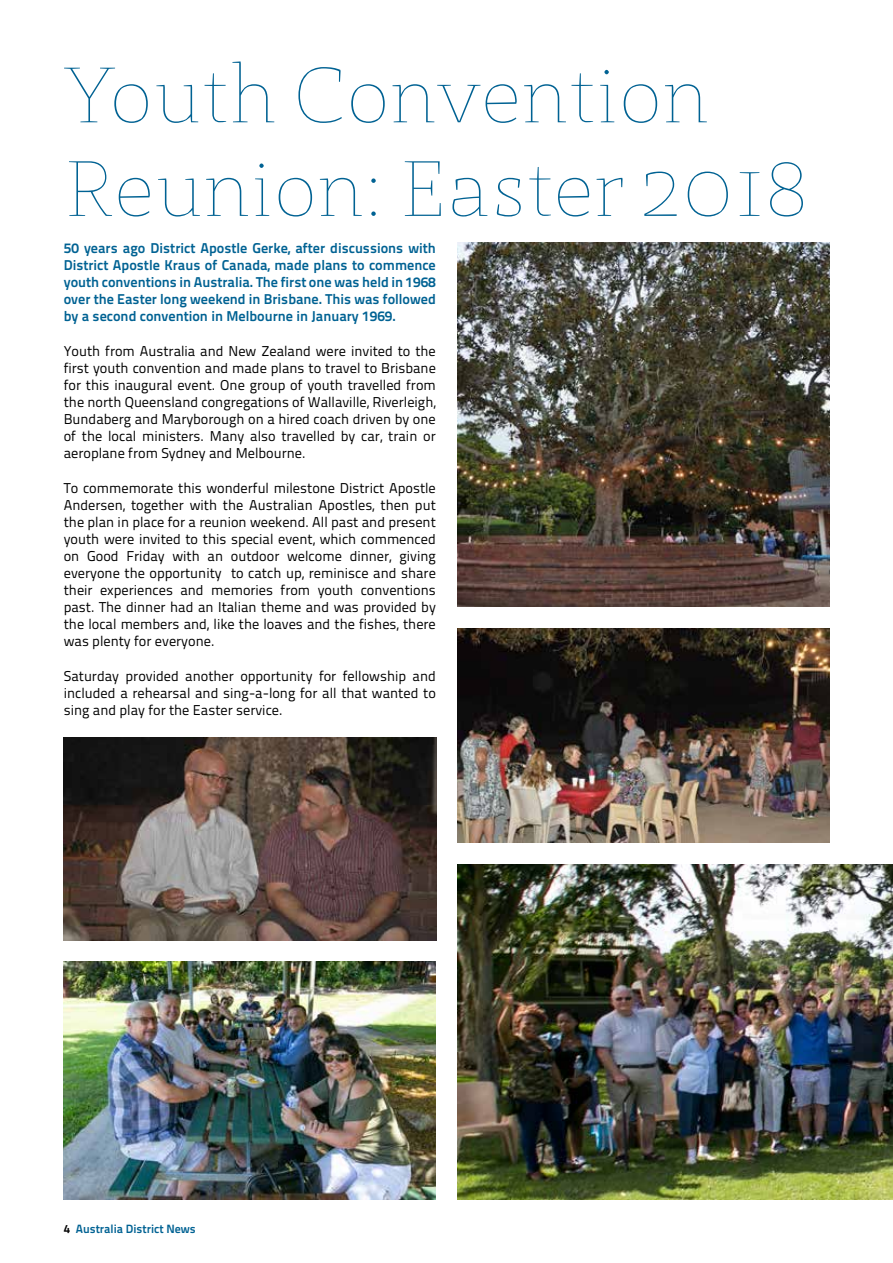
<style>
.page{position:relative;width:893px;height:1263px;background:#fff}
.page>*{position:absolute;margin:0;border:0;box-sizing:border-box;transform-origin:0 0}
.t1{font:100 78px/93.6px "St Marie";color:#006293}
.t2{font:14.25px/17.1px "Titillium Text 22 L";color:#000;text-align:justify}
.t3{font:700 14.25px/17.1px "Titillium Text 22 L";color:#006293;text-align:justify}
.t4{font:700 12px "Titillium Text 22 L";color:#006293}
.s1{color:#000}
</style>
<div class="page">
<img style="left:457px;top:628px;width:372px;height:215px">
<img style="left:457px;top:242px;width:372px;height:365px">
<img style="left:64px;top:961px;width:372px;height:238px">
<img style="left:64px;top:738px;width:372px;height:202px">
<img style="left:457px;top:864px;width:436px;height:335px">
<h1 class="t1" style="left:63px;top:48px;width:747px">Youth Convention<br>Reunion: Easter 2018</h1>
<p class="t3" style="left:64px;top:239px;width:374px">50 years ago District Apostle Gerke, after discussions with District Apostle Kraus of Canada, made plans to commence youth conventions in Australia. The first one was held in 1968 over the Easter long weekend in Brisbane. This was followed by a second convention in Melbourne in January 1969.</p>
<p class="t2" style="left:64px;top:341px;width:374px">Youth from Australia and New Zealand were invited to the first youth convention and made plans to travel to Brisbane for this inaugural event. One group of youth travelled from the north Queensland congregations of Wallaville, Riverleigh, Bundaberg and Maryborough on a hired coach driven by one of the local ministers. Many also travelled by car, train or aeroplane from Sydney and Melbourne.</p>
<p class="t2" style="left:64px;top:478px;width:374px">To commemorate this wonderful milestone District Apostle Andersen, together with the Australian Apostles, then put the plan in place for a reunion weekend. All past and present youth were invited to this special event, which commenced on Good Friday with an outdoor welcome dinner, giving everyone the opportunity to catch up, reminisce and share their experiences and memories from youth conventions past. The dinner had an Italian theme and was provided by the local members and, like the loaves and the fishes, there was plenty for everyone.</p>
<p class="t2" style="left:64px;top:666px;width:374px">Saturday provided another opportunity for fellowship and included a rehearsal and sing-a-long for all that wanted to sing and play for the Easter service.</p>
<p class="t4" style="left:64px;top:1220px;width:134px"><span class="s1">4</span> Australia District News</p>
</div>
